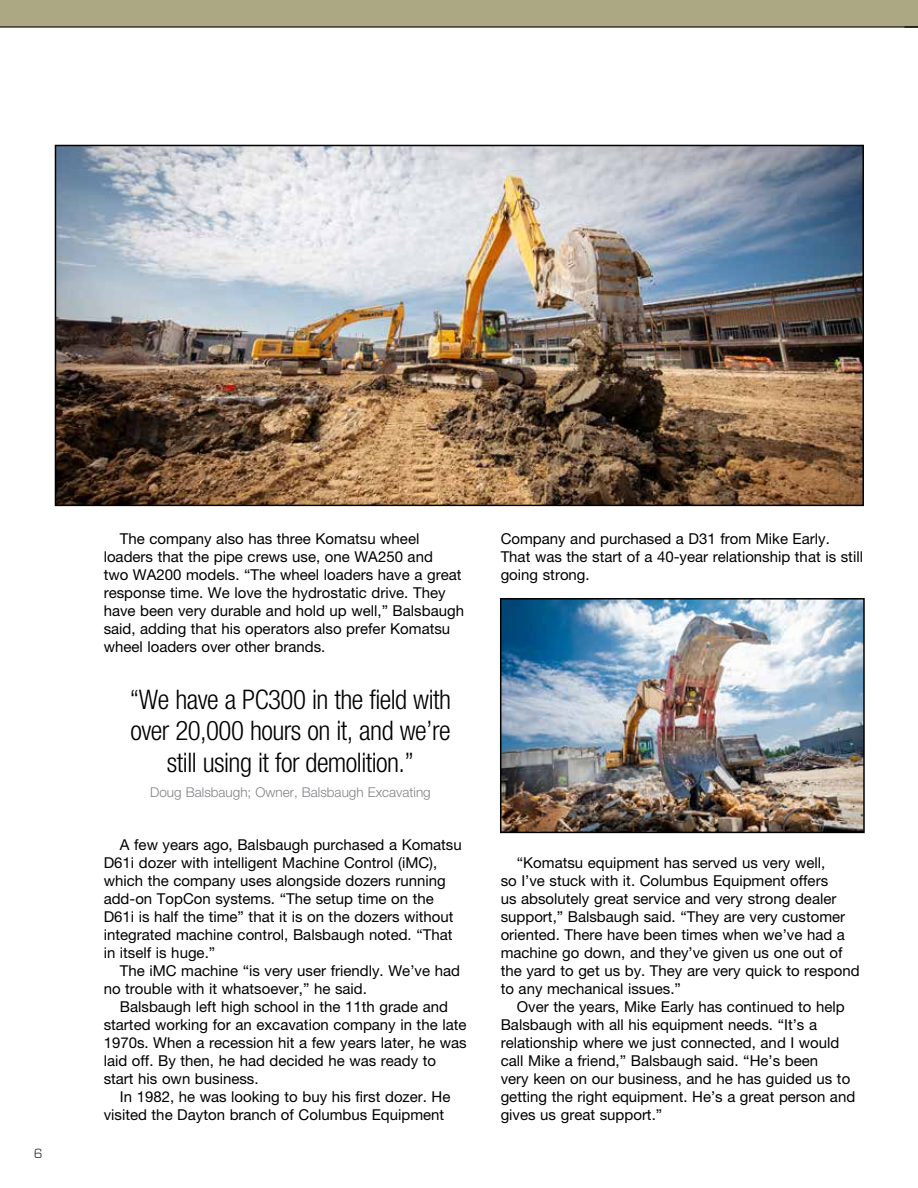
<style>
.page{position:relative;width:918px;height:1188px;background:#fff}
.page>*{position:absolute;margin:0;border:0;box-sizing:border-box;transform-origin:0 0}
.t1{font:300 condensed 27px/31.5px "Helvetica Neue LT Std";letter-spacing:-.02em;color:#000;text-align:center}
.t2{font:15px/18px "Helvetica Neue LT Std";color:#000}
.t3{font:300 13.5px "Helvetica Neue LT Std";color:#808285}
.t4{font:300 13.5px "Eurostile Next LT Com";color:#000}
</style>
<div class="page">
<div style="left:0;top:0;width:918px;height:27px;background:#ada884"></div>
<hr style="left:0;top:26px;width:918px;height:2px;background:#000">
<svg style="left:904px;top:26px;width:14px;height:2px"></svg>
<img style="left:58px;top:148px;width:803px;height:355px">
<div style="left:55px;top:145px;width:809px;height:361px;border:2px solid #000"></div>
<img style="left:503px;top:601px;width:359px;height:229px">
<div style="left:500px;top:598px;width:365px;height:235px;border:2px solid #000"></div>
<p class="t4" style="left:34px;top:1146px;width:10px">6</p>
<p class="t2" style="left:104px;top:530px;width:362px;text-indent:16px">The company also has three Komatsu wheel loaders that the pipe crews use, one WA250 and<br>two WA200 models. “The wheel loaders have a great response time. We love the hydrostatic drive. They have been very durable and hold up well,” Balsbaugh said, adding that his operators also prefer Komatsu wheel loaders over other brands.</p>
<h1 class="t1" style="left:130px;top:683px;width:323px">“We have a PC300 in the field with over 20,000 hours on it, and we’re still using it for demolition.”</h1>
<p class="t3" style="left:150px;top:784px;width:282px">Doug Balsbaugh; Owner, Balsbaugh Excavating</p>
<p class="t2" style="left:104px;top:836px;width:360px;text-indent:16px">A few years ago, Balsbaugh purchased a Komatsu D61i dozer with intelligent Machine Control (iMC), which the company uses alongside dozers running add-on TopCon systems. “The setup time on the D61i is half the time” that it is on the dozers without integrated machine control, Balsbaugh noted. “That in itself is huge.”</p>
<p class="t2" style="left:104px;top:962px;width:358px;text-indent:16px">The iMC machine “is very user friendly. We’ve had no trouble with it whatsoever,” he said.</p>
<p class="t2" style="left:104px;top:998px;width:365px;text-indent:16px">Balsbaugh left high school in the 11th grade and started working for an excavation company in the late 1970s. When a recession hit a few years later, he was laid off. By then, he had decided he was ready to start his own business.</p>
<p class="t2" style="left:104px;top:1088px;width:348px;text-indent:16px">In 1982, he was looking to buy his first dozer. He visited the Dayton branch of Columbus Equipment</p>
<p class="t2" style="left:501px;top:530px;width:364px">Company and purchased a D31 from Mike Early.<br>That was the start of a 40-year relationship that is still going strong.</p>
<p class="t2" style="left:501px;top:854px;width:360px;text-indent:16px">“Komatsu equipment has served us very well,<br>so I’ve stuck with it. Columbus Equipment offers<br>us absolutely great service and very strong dealer support,” Balsbaugh said. “They are very customer oriented. There have been times when we’ve had a machine go down, and they’ve given us one out of the yard to get us by. They are very quick to respond to any mechanical issues.”</p>
<p class="t2" style="left:501px;top:998px;width:356px;text-indent:16px">Over the years, Mike Early has continued to help Balsbaugh with all his equipment needs. “It’s a relationship where we just connected, and I would call Mike a friend,” Balsbaugh said. “He’s been<br>very keen on our business, and he has guided us to getting the right equipment. He’s a great person and gives us great support.”</p>
</div>
